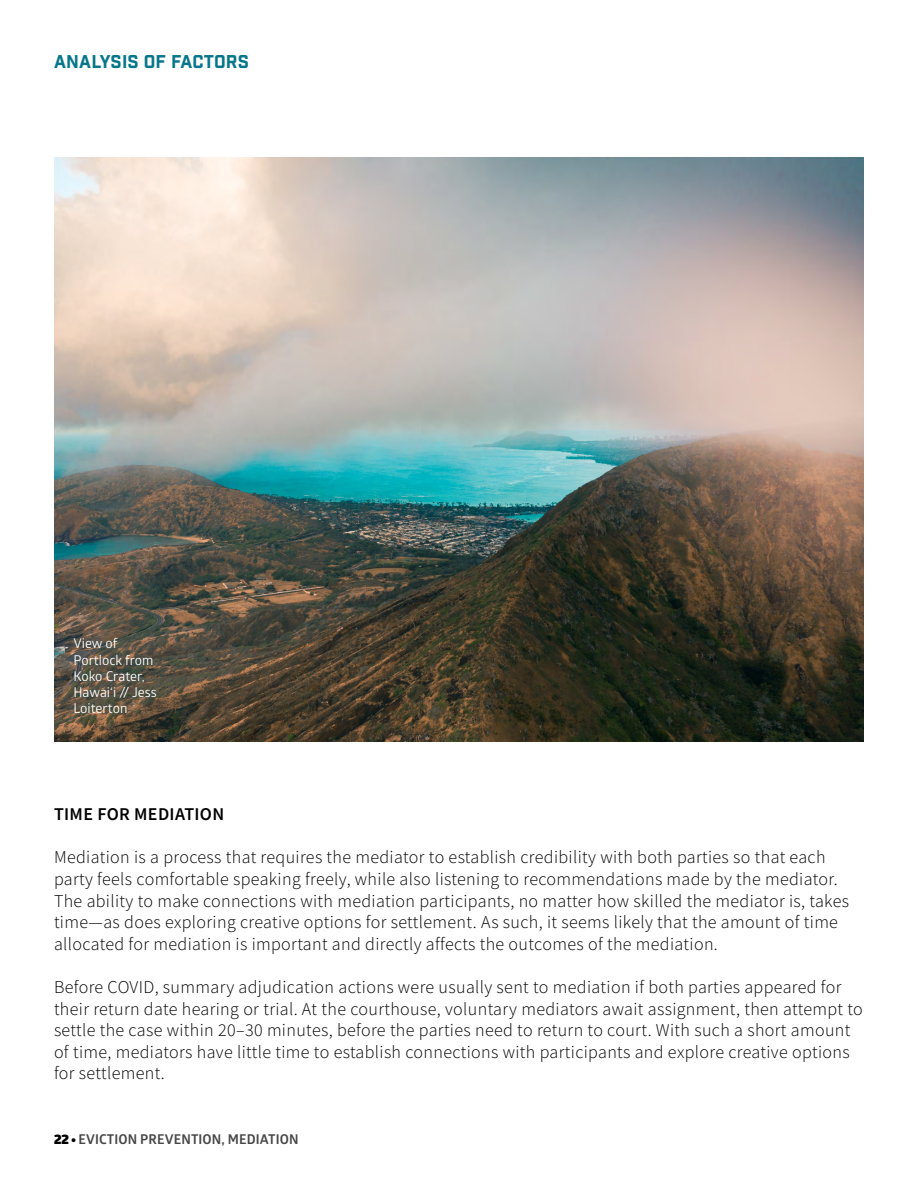
<style>
.page{position:relative;width:918px;height:1188px;background:#fff}
.page>*{position:absolute;margin:0;border:0;box-sizing:border-box;transform-origin:0 0}
.t1{font:300 18px/21.6px "Source Sans Pro";letter-spacing:.02em;color:#000}
.t2{font:18px "Industry Inc Base";letter-spacing:.01em;color:#07768a}
.t3{font:600 18px "Source Sans Pro";letter-spacing:.02em;color:#000}
.t4{font:13.5px/16.2px "Glober";color:#fff}
.t5{font:700 13.5px "Glober";letter-spacing:.01em;color:#464646}
.s1{font-weight:900;color:#000}
</style>
<div class="page">
<img style="left:54px;top:158px;width:810px;height:584px">
<p class="t2" style="left:54px;top:50px;width:196px">ANALYSIS OF FACTORS</p>
<p class="t4" style="left:73px;top:635px;width:85px">View of<br>Portlock from<br>Koko Crater,<br>Hawai‘i // Jess<br>Loiterton</p>
<p class="t3" style="left:54px;top:802px;width:172px">TIME FOR MEDIATION</p>
<p class="t1" style="left:54px;top:847px;width:797px">Mediation is a process that requires the mediator to establish credibility with both parties so that each party feels comfortable speaking freely, while also listening to recommendations made by the mediator.<br>The ability to make connections with mediation participants, no matter how skilled the mediator is, takes time—as does exploring creative options for settlement. As such, it seems likely that the amount of time allocated for mediation is important and directly affects the outcomes of the mediation.</p>
<p class="t1" style="left:54px;top:976px;width:810px">Before COVID, summary adjudication actions were usually sent to mediation if both parties appeared for their return date hearing or trial. At the courthouse, voluntary mediators await assignment, then attempt to settle the case within 20–30 minutes, before the parties need to return to court. With such a short amount of time, mediators have little time to establish connections with participants and explore creative options for settlement.</p>
<p class="t5" style="left:54px;top:1130px;width:246px"><span class="s1">22 •</span> EVICTION PREVENTION, MEDIATION</p>
</div>
